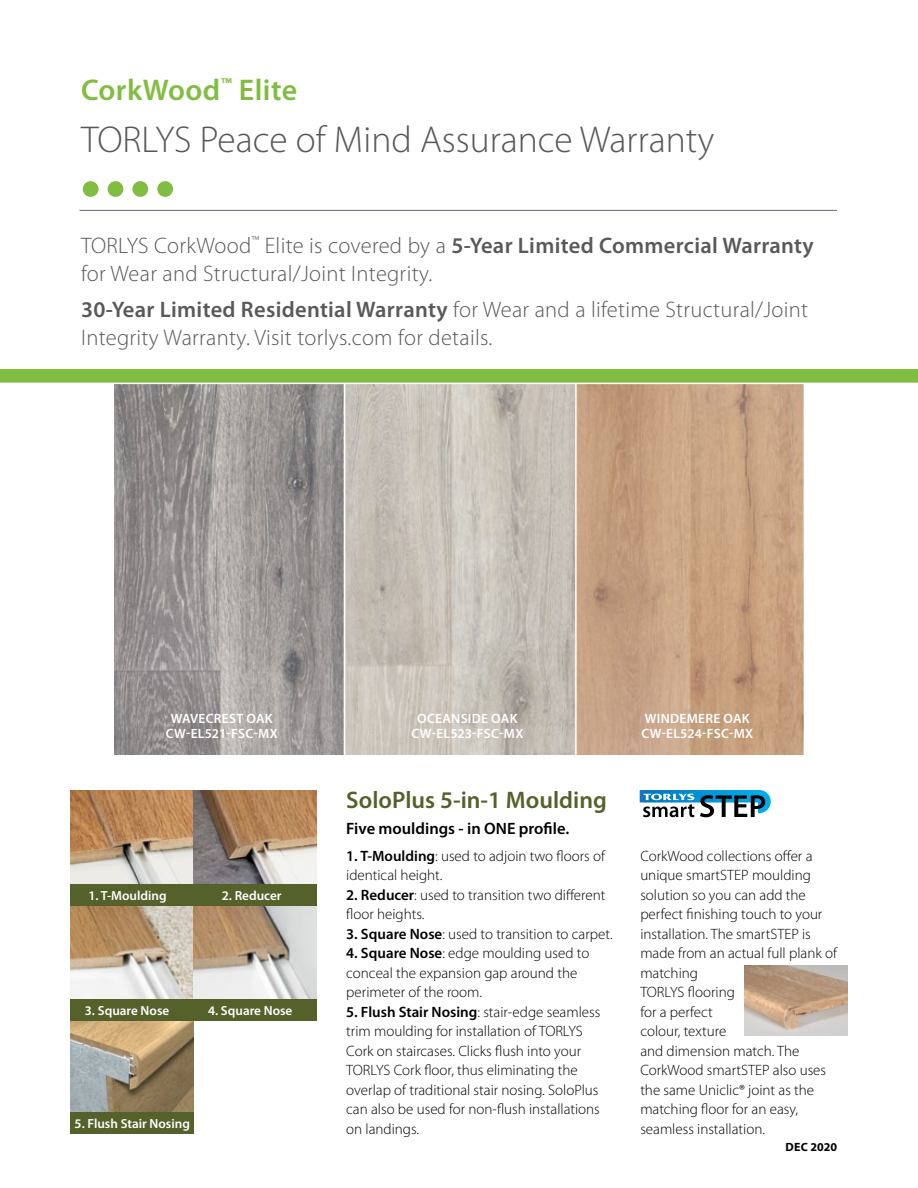
<style>
.page{position:relative;width:918px;height:1188px;background:#fff}
.page>*{position:absolute;margin:0;border:0;box-sizing:border-box;transform-origin:0 0}
.t1{font:300 37.5px "Myriad Pro";color:#58595b}
.t2{font:600 30px "Myriad Pro";letter-spacing:.015em;color:#81bd41}
.t3{font:600 24px "Myriad Pro";color:#54612b}
.t4{font:300 22.5px/28.5px "Myriad Pro";letter-spacing:.015em;color:#58595b}
.t5{font:600 16.5px "Myriad Pro";color:#000}
.t6{font:300 15px/19.5px "Myriad Pro";color:#000}
.t7{font:600 13.5px/15px "Myriad Pro";letter-spacing:.02em;color:#fff;text-align:center}
.t8{font:600 13.2px "Myriad Pro";color:#fff}
.t9{font:700 12px "Myriad Pro";color:#000}
.s1{font-weight:600}
</style>
<div class="page">
<div style="left:83px;top:181px;width:16px;height:16px;background:#81bd41;border-radius:50%"></div>
<div style="left:108px;top:181px;width:15px;height:16px;background:#81bd41;border-radius:50%"></div>
<div style="left:132px;top:181px;width:16px;height:16px;background:#81bd41;border-radius:50%"></div>
<div style="left:157px;top:181px;width:16px;height:16px;background:#81bd41;border-radius:50%"></div>
<hr style="left:80px;top:210px;width:757px;height:1px;background:#606772">
<img style="left:114px;top:384px;width:690px;height:370px">
<hr style="left:344px;top:383px;width:1px;height:372px;background:#fff">
<hr style="left:575px;top:383px;width:2px;height:372px;background:#fff">
<div style="left:0;top:369px;width:918px;height:14px;background:#81bd41"></div>
<img style="left:70px;top:790px;width:247px;height:94px">
<img style="left:70px;top:906px;width:246px;height:93px">
<img style="left:70px;top:1021px;width:123px;height:91px">
<div style="left:70px;top:1112px;width:123px;height:22px;background:#54612b"></div>
<div style="left:70px;top:999px;width:247px;height:22px;background:#54612b"></div>
<div style="left:70px;top:884px;width:247px;height:22px;background:#54612b"></div>
<svg style="left:640px;top:790px;width:131px;height:27px"></svg>
<img style="left:744px;top:966px;width:104px;height:70px">
<h2 class="t2" style="left:81px;top:71px;width:218px">CorkWood<sup>™</sup> Elite</h2>
<h1 class="t1" style="left:81px;top:117px;width:635px">TORLYS Peace of Mind Assurance Warranty</h1>
<h3 class="t4" style="left:81px;top:231px;width:734px">TORLYS CorkWood<sup>™</sup> Elite is covered by a <span class="s1">5-Year Limited Commercial Warranty </span>for Wear and Structural/Joint Integrity.</h3>
<h3 class="t4" style="left:81px;top:295px;width:729px"><span class="s1">30-Year Limited Residential Warranty</span> for Wear and a lifetime Structural/Joint<br>Integrity Warranty. Visit torlys.com for details.</h3>
<p class="t7" style="left:166px;top:711px;width:113px">WAVECREST OAK<br>CW-EL521-FSC-MX</p>
<p class="t7" style="left:641px;top:711px;width:113px;text-align:left">WINDEMERE OAK<br>CW-EL524-FSC-MX</p>
<p class="t7" style="left:412px;top:711px;width:113px">OCEANSIDE OAK<br>CW-EL523-FSC-MX</p>
<p class="t8" style="left:89px;top:887px;width:80px">1. T-Moulding</p>
<p class="t8" style="left:222px;top:887px;width:61px">2. Reducer</p>
<p class="t8" style="left:85px;top:1002px;width:86px">3. Square Nose</p>
<p class="t8" style="left:208px;top:1002px;width:86px">4. Square Nose</p>
<p class="t8" style="left:75px;top:1115px;width:117px">5. Flush Stair Nosing</p>
<h3 class="t3" style="left:346px;top:785px;width:262px">SoloPlus 5-in-1 Moulding</h3>
<p class="t5" style="left:346px;top:818px;width:224px">Five mouldings - in ONE profile.</p>
<p class="t6" style="left:346px;top:846px;width:260px"><span class="s1">1. T-Moulding</span>: used to adjoin two floors of identical height.</p>
<p class="t6" style="left:346px;top:885px;width:261px"><span class="s1">2. Reducer</span>: used to transition two different floor heights.</p>
<p class="t6" style="left:346px;top:924px;width:268px"><span class="s1">3. Square Nose</span>: used to transition to carpet.</p>
<p class="t6" style="left:346px;top:943px;width:245px"><span class="s1">4. Square Nose</span>: edge moulding used to conceal the expansion gap around the perimeter of the room.</p>
<p class="t6" style="left:346px;top:1002px;width:256px"><span class="s1">5. Flush Stair Nosing</span>: stair-edge seamless trim moulding for installation of TORLYS Cork on staircases. Clicks flush into your TORLYS Cork floor, thus eliminating the overlap of traditional stair nosing. SoloPlus can also be used for non-flush installations on landings.</p>
<p class="t6" style="left:640px;top:846px;width:198px">CorkWood collections offer a unique smartSTEP moulding solution so you can add the perfect finishing touch to your installation. The smartSTEP is made from an actual full plank of matching<br>TORLYS flooring<br>for a perfect<br>colour, texture<br>and dimension match. The<br>CorkWood smartSTEP also uses the same Uniclic® joint as the matching floor for an easy, seamless installation.</p>
<p class="t9" style="left:785px;top:1139px;width:53px">DEC 2020</p>
</div>
